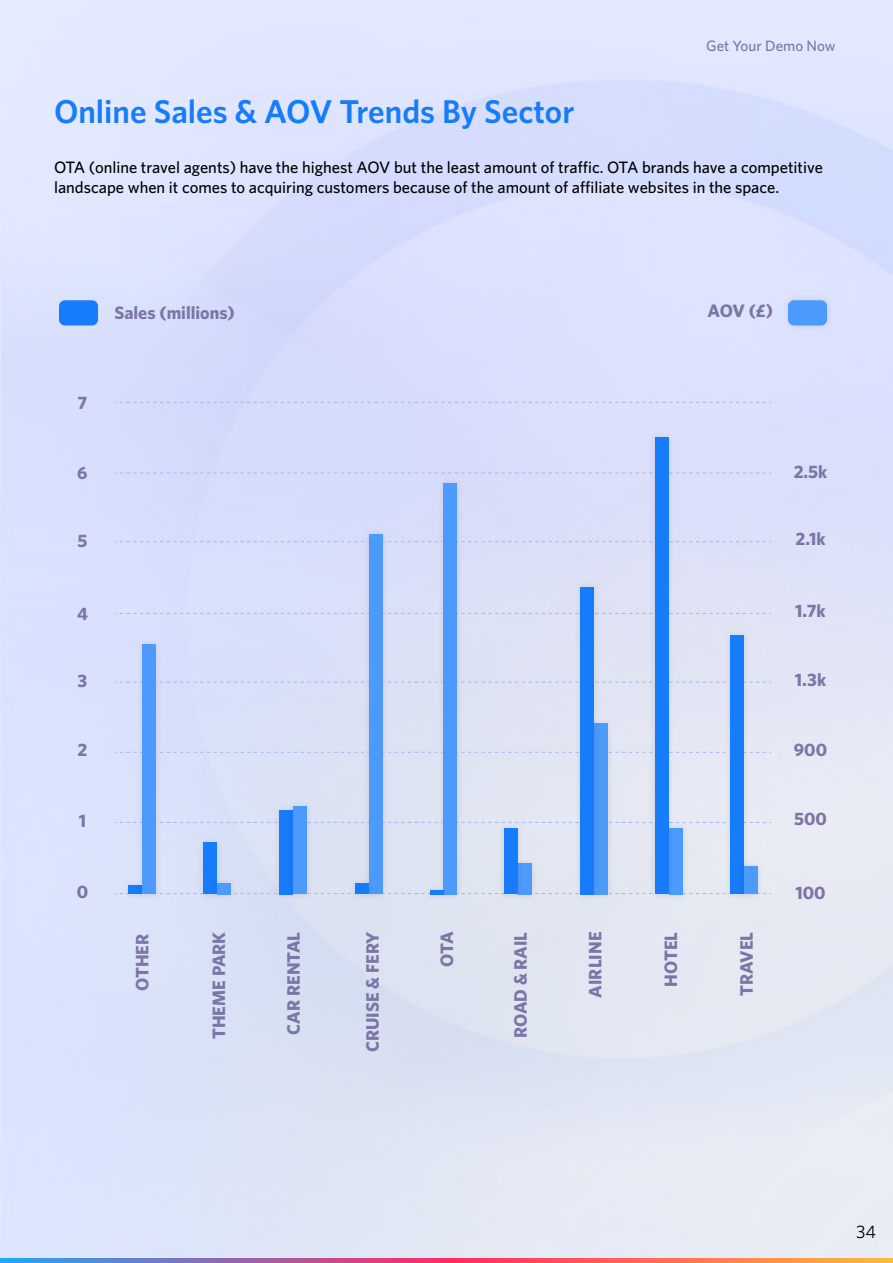
<style>
.page{position:relative;width:893px;height:1263px;background:#fff}
.page>*{position:absolute;margin:0;border:0;box-sizing:border-box;transform-origin:0 0}
.t1{font:600 33px "Whitney";color:#177cf9}
.t2{font:700 18px "Whitney";color:#7c76a6}
.t3{font:18px "Whitney";color:#000}
.t4{font:500 16.5px/19.8px "Whitney";color:#000}
.t5{font:500 15px "Whitney";color:#7c76a6}
</style>
<div class="page">
<img style="left:0;top:0;width:893px;height:1258px">
<svg style="left:0;top:1258px;width:893px;height:5px;background:#c66d81"></svg>
<svg style="left:115px;top:893px;width:656px;height:1px"></svg>
<svg style="left:115px;top:821px;width:656px;height:2px"></svg>
<svg style="left:115px;top:751px;width:656px;height:2px"></svg>
<svg style="left:115px;top:681px;width:656px;height:2px"></svg>
<svg style="left:115px;top:472px;width:656px;height:2px"></svg>
<svg style="left:115px;top:401px;width:656px;height:2px"></svg>
<svg style="left:115px;top:612px;width:656px;height:2px"></svg>
<svg style="left:115px;top:541px;width:656px;height:2px"></svg>
<img style="left:119px;top:877px;width:14px;height:26px">
<div style="left:128px;top:885px;width:14px;height:9px;background:#177cf9"></div>
<img style="left:194px;top:834px;width:32px;height:69px">
<div style="left:203px;top:843px;width:14px;height:51px;background:#177cf9"></div>
<img style="left:270px;top:801px;width:14px;height:102px">
<div style="left:279px;top:810px;width:14px;height:84px;background:#177cf9"></div>
<img style="left:133px;top:636px;width:31px;height:267px">
<div style="left:142px;top:644px;width:14px;height:250px;background:#4d9afd"></div>
<img style="left:208px;top:874px;width:32px;height:29px">
<div style="left:217px;top:883px;width:14px;height:11px;background:#4d9afd"></div>
<img style="left:284px;top:798px;width:31px;height:105px">
<div style="left:293px;top:807px;width:14px;height:87px;background:#4d9afd"></div>
<img style="left:360px;top:525px;width:31px;height:378px">
<div style="left:369px;top:534px;width:14px;height:360px;background:#4d9afd"></div>
<img style="left:435px;top:474px;width:31px;height:429px">
<div style="left:443px;top:483px;width:14px;height:411px;background:#4d9afd"></div>
<img style="left:527px;top:854px;width:13px;height:49px">
<div style="left:518px;top:863px;width:14px;height:31px;background:#4d9afd"></div>
<img style="left:602px;top:714px;width:15px;height:189px">
<div style="left:594px;top:723px;width:14px;height:171px;background:#4d9afd"></div>
<img style="left:678px;top:819px;width:13px;height:84px">
<div style="left:669px;top:828px;width:14px;height:66px;background:#4d9afd"></div>
<img style="left:346px;top:874px;width:31px;height:29px">
<div style="left:355px;top:883px;width:14px;height:11px;background:#177cf9"></div>
<img style="left:421px;top:881px;width:31px;height:22px">
<hr style="left:430px;top:890px;width:13px;height:4px;background:#177cf9">
<img style="left:495px;top:820px;width:32px;height:83px">
<div style="left:504px;top:829px;width:14px;height:65px;background:#177cf9"></div>
<img style="left:571px;top:578px;width:31px;height:325px">
<div style="left:580px;top:587px;width:14px;height:307px;background:#177cf9"></div>
<img style="left:646px;top:428px;width:32px;height:475px">
<div style="left:655px;top:437px;width:14px;height:457px;background:#177cf9"></div>
<img style="left:721px;top:627px;width:32px;height:276px">
<div style="left:730px;top:635px;width:14px;height:259px;background:#177cf9"></div>
<img style="left:735px;top:858px;width:31px;height:45px">
<div style="left:744px;top:866px;width:13px;height:28px;background:#4d9afd"></div>
<div style="left:59px;top:300px;width:39px;height:25px;background:#177cf9;border-radius:6px"></div>
<div style="left:780px;top:292px;width:55px;height:42px;background:#dbe0fc"></div>
<div style="left:788px;top:300px;width:39px;height:25px;background:#4d9afd;border-radius:6px"></div>
<p class="t5" style="left:706px;top:36px;width:131px">Get Your Demo Now</p>
<h1 class="t1" style="left:54px;top:89px;width:522px">Online Sales &amp; AOV Trends By Sector</h1>
<p class="t4" style="left:54px;top:157px;width:770px">OTA (online travel agents) have the highest AOV but the least amount of traffic. OTA brands have a competitive landscape when it comes to acquiring customers because of the amount of affiliate websites in the space.</p>
<p class="t2" style="left:114px;top:301px;width:122px">Sales (millions)</p>
<p class="t2" style="left:707px;top:298px;width:67px">AOV (£)</p>
<p class="t2" style="left:78px;top:391px;width:11px">7</p>
<p class="t2" style="left:77px;top:461px;width:12px">6</p>
<p class="t2" style="left:794px;top:460px;width:35px">2.5k</p>
<p class="t2" style="left:78px;top:528px;width:11px">5</p>
<p class="t2" style="left:795px;top:526px;width:32px">2.1k</p>
<p class="t2" style="left:77px;top:601px;width:12px">4</p>
<p class="t2" style="left:795px;top:598px;width:32px">1.7k</p>
<p class="t2" style="left:78px;top:668px;width:11px">3</p>
<p class="t2" style="left:795px;top:667px;width:33px">1.3k</p>
<p class="t2" style="left:78px;top:738px;width:11px">2</p>
<p class="t2" style="left:794px;top:738px;width:35px">900</p>
<p class="t2" style="left:79px;top:809px;width:9px">1</p>
<p class="t2" style="left:794px;top:807px;width:34px">500</p>
<p class="t2" style="left:77px;top:880px;width:13px">0</p>
<p class="t2" style="left:795px;top:881px;width:32px">100</p>
<p class="t2" style="left:130px;top:991px;width:59px;rotate:-90deg">OTHER</p>
<p class="t2" style="left:207px;top:1039px;width:109px;rotate:-90deg">THEME PARK</p>
<p class="t2" style="left:281px;top:1034px;width:104px;rotate:-90deg">CAR RENTAL</p>
<p class="t2" style="left:360px;top:1052px;width:122px;rotate:-90deg">CRUISE &amp; FERY</p>
<p class="t2" style="left:435px;top:967px;width:36px;rotate:-90deg">OTA</p>
<p class="t2" style="left:508px;top:1038px;width:108px;rotate:-90deg">ROAD &amp; RAIL</p>
<p class="t2" style="left:583px;top:998px;width:67px;rotate:-90deg">AIRLINE</p>
<p class="t2" style="left:659px;top:987px;width:56px;rotate:-90deg">HOTEL</p>
<p class="t2" style="left:734px;top:996px;width:66px;rotate:-90deg">TRAVEL</p>
<p class="t3" style="left:856px;top:1220px;width:22px">34</p>
</div>
